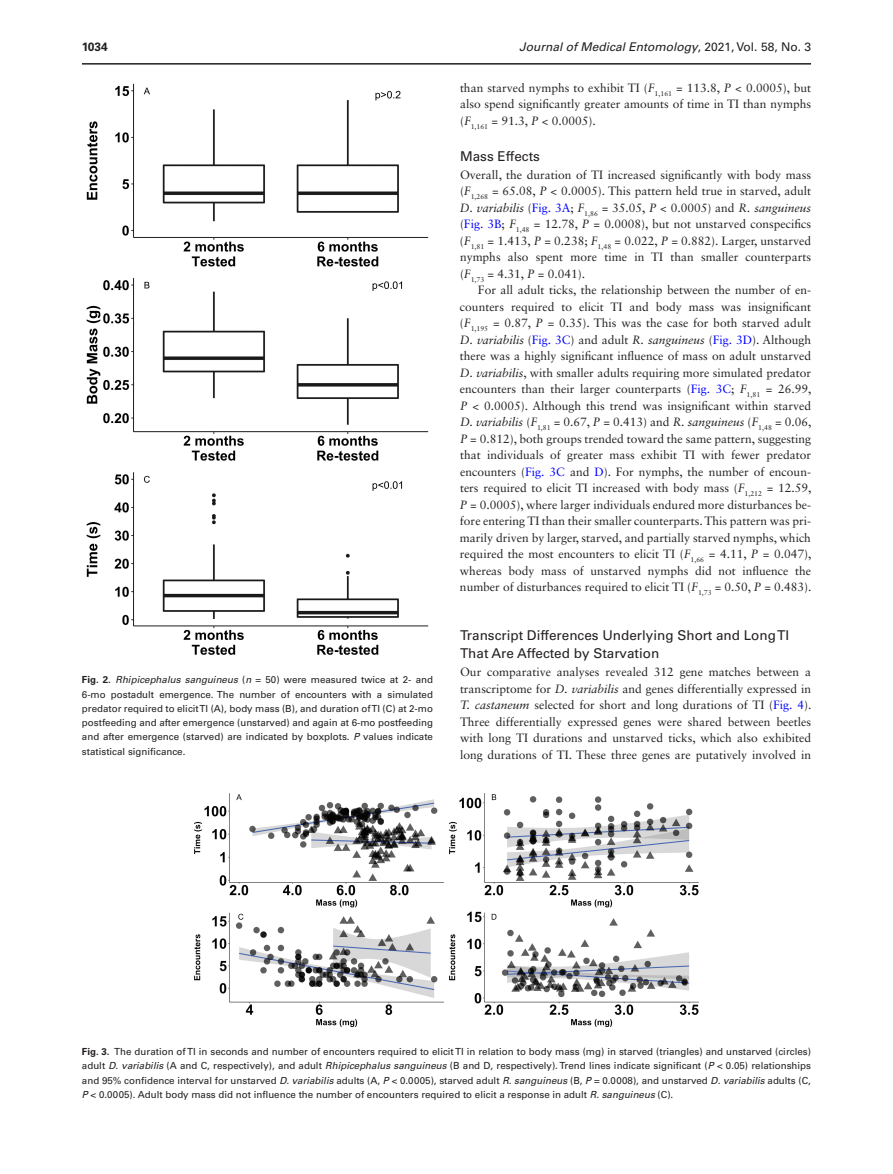
<style>
.page{position:relative;width:893px;height:1174px;background:#fff}
.page>*{position:absolute;margin:0;border:0;box-sizing:border-box;transform-origin:0 0}
.t1{font:13.5px/18px "Univers LT Std";color:#231f20}
.t2{font:12px/16.5px "Sabon LT Std";color:#231f20;text-align:justify}
.t3{font:italic 12px "Univers LT Std";color:#231f20}
.t4{font:700 12px "Univers LT Std";color:#231f20}
.t5{font:9.75px/14.2px "Univers LT Std";color:#231f20;text-align:justify}
.s1{font-style:normal}
.s2{font-style:italic}
.s3{color:#00f}
.s4{font-weight:700}
</style>
<div class="page">
<hr style="left:82px;top:63px;width:729px;height:2px;background:#231f20">
<img style="left:86px;top:83px;width:343px;height:572px">
<img style="left:194px;top:793px;width:505px;height:234px">
<p class="t4" style="left:82px;top:40px;width:27px">1034</p>
<p class="t3" style="left:519px;top:40px;width:293px">Journal of Medical Entomology<span class="s1">, 2021, Vol. 58, No. 3</span></p>
<p class="t2" style="left:460px;top:79px;width:353px">than starved nymphs to exhibit TI (<span class="s2">F</span><sub>1,161</sub> = 113.8, <span class="s2">P</span> &lt; 0.0005), but also spend significantly greater amounts of time in TI than nymphs (<span class="s2">F</span><sub>1,161</sub> = 91.3, <span class="s2">P</span> &lt; 0.0005).</p>
<p class="t1" style="left:460px;top:147px;width:81px">Mass Effects</p>
<p class="t2" style="left:460px;top:166px;width:353px">Overall, the duration of TI increased significantly with body mass (<span class="s2">F</span><sub>1,268</sub> = 65.08, <span class="s2">P</span> &lt; 0.0005). This pattern held true in starved, adult <span class="s2">D. variabilis</span> (<span class="s3">Fig. 3A</span>; <span class="s2">F</span><sub>1,86</sub> = 35.05, <span class="s2">P</span> &lt; 0.0005) and <span class="s2">R. sanguineus </span>(<span class="s3">Fig. 3B</span>; <span class="s2">F</span><sub>1,48</sub> = 12.78, <span class="s2">P</span> = 0.0008), but not unstarved conspecifics (<span class="s2">F</span><sub>1,81</sub> = 1.413, <span class="s2">P</span> = 0.238; <span class="s2">F</span><sub>1,48</sub> = 0.022, <span class="s2">P</span> = 0.882). Larger, unstarved nymphs also spent more time in TI than smaller counterparts (<span class="s2">F</span><sub>1,73</sub> = 4.31, <span class="s2">P</span> = 0.041).</p>
<p class="t2" style="left:460px;top:282px;width:353px;text-indent:18px">For all adult ticks, the relationship between the number of en&shy;counters required to elicit TI and body mass was insignificant (<span class="s2">F</span><sub>1,195</sub> = 0.87, <span class="s2">P</span> = 0.35). This was the case for both starved adult <span class="s2">D. variabilis</span> (<span class="s3">Fig. 3C</span>) and adult <span class="s2">R. sanguineus</span> (<span class="s3">Fig. 3D</span>). Although there was a highly significant influence of mass on adult unstarved <span class="s2">D. variabilis</span>, with smaller adults requiring more simulated predator encounters than their larger counterparts (<span class="s3">Fig. 3C</span>; <span class="s2">F</span><sub>1,81</sub> = 26.99, <span class="s2">P</span> &lt; 0.0005). Although this trend was insignificant within starved <span class="s2">D. variabilis</span> (<span class="s2">F</span><sub>1,81</sub> = 0.67, <span class="s2">P</span> = 0.413) and <span class="s2">R. sanguineus</span> (<span class="s2">F</span><sub>1,48</sub> = 0.06, <span class="s2">P</span> = 0.812), both groups trended toward the same pattern, suggesting that individuals of greater mass exhibit TI with fewer predator encounters (<span class="s3">Fig. 3C</span> and <span class="s3">D</span>). For nymphs, the number of encoun&shy;ters required to elicit TI increased with body mass (<span class="s2">F</span><sub>1,212</sub> = 12.59, <span class="s2">P</span> = 0.0005), where larger individuals endured more disturbances be&shy;fore entering TI than their smaller counterparts. This pattern was pri&shy;marily driven by larger, starved, and partially starved nymphs, which required the most encounters to elicit TI (<span class="s2">F</span><sub>1,66</sub> = 4.11, <span class="s2">P</span> = 0.047), whereas body mass of unstarved nymphs did not influence the number of disturbances required to elicit TI (<span class="s2">F</span><sub>1,73</sub> = 0.50, <span class="s2">P</span> = 0.483).</p>
<p class="t1" style="left:460px;top:626px;width:331px">Transcript Differences Underlying Short and Long TI<br>That Are Affected by Starvation</p>
<p class="t2" style="left:460px;top:664px;width:353px">Our comparative analyses revealed 312 gene matches between a transcriptome for <span class="s2">D. variabilis</span> and genes differentially expressed in <span class="s2">T. castaneum</span> selected for short and long durations of TI (<span class="s3">Fig. 4</span>).<br>Three differentially expressed genes were shared between beetles with long TI durations and unstarved ticks, which also exhibited long durations of TI. These three genes are putatively involved in</p>
<p class="t5" style="left:82px;top:673px;width:353px"><span class="s4">Fig. 2.</span> <span class="s2">Rhipicephalus sanguineus</span> (<span class="s2">n</span> = 50) were measured twice at 2- and 6-mo postadult emergence. The number of encounters with a simulated predator required to elicit TI (A), body mass (B), and duration of TI (C) at 2-mo postfeeding and after emergence (unstarved) and again at 6-mo postfeeding and after emergence (starved) are indicated by boxplots. <span class="s2">P</span> values indicate statistical significance.</p>
<p class="t5" style="left:82px;top:1044px;width:731px"><span class="s4">Fig. 3.</span> The duration of TI in seconds and number of encounters required to elicit TI in relation to body mass (mg) in starved (triangles) and unstarved (circles) adult <span class="s2">D. variabilis</span> (A and C, respectively), and adult <span class="s2">Rhipicephalus sanguineus</span> (B and D, respectively). Trend lines indicate significant (<span class="s2">P</span> &lt; 0.05) relationships and 95% confidence interval for unstarved <span class="s2">D. variabilis</span> adults (A, <span class="s2">P</span> &lt; 0.0005), starved adult <span class="s2">R. sanguineus</span> (B, <span class="s2">P</span> = 0.0008), and unstarved <span class="s2">D. variabilis</span> adults (C, <span class="s2">P</span> &lt; 0.0005). Adult body mass did not influence the number of encounters required to elicit a response in adult <span class="s2">R. sanguineus</span> (C).</p>
</div>
